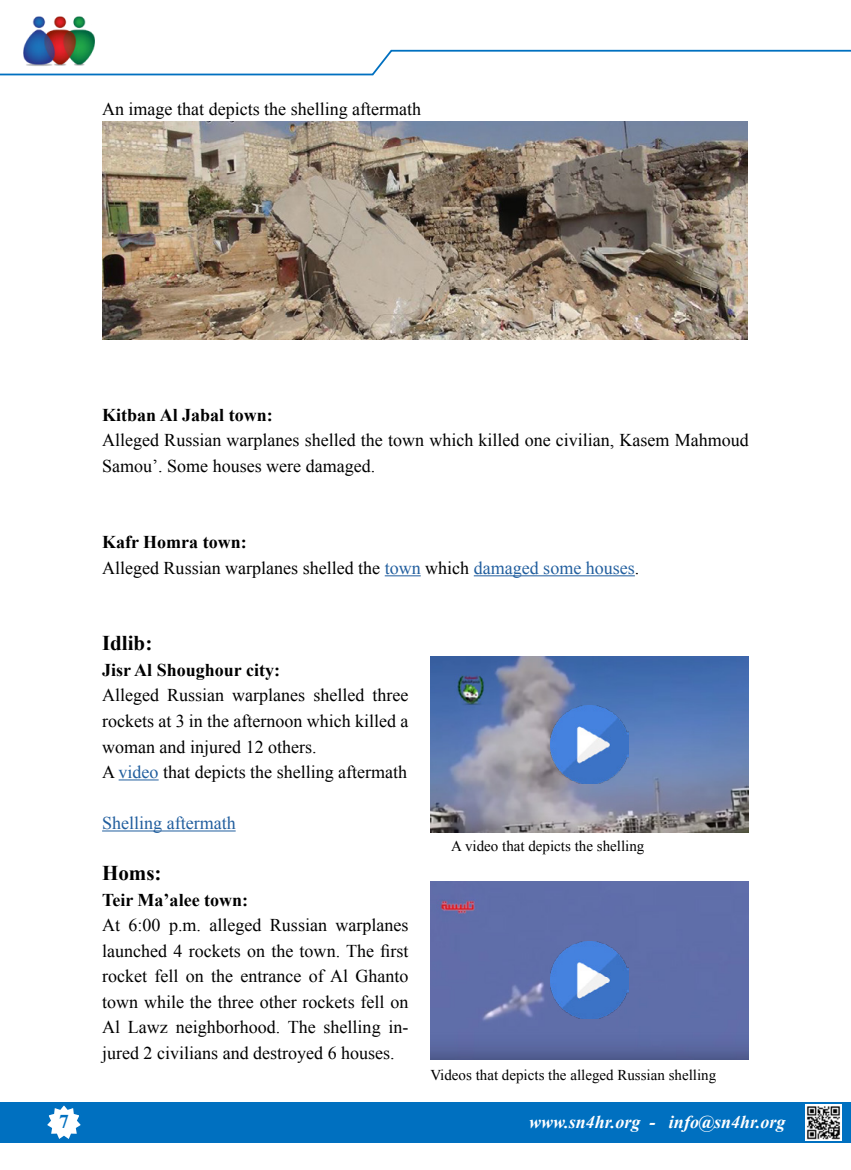
<style>
.page{position:relative;width:851px;height:1170px;background:#fff}
.page>*{position:absolute;margin:0;border:0;box-sizing:border-box;transform-origin:0 0}
.t1{font:700 21px "Times New Roman";color:#000}
.t2{font:700 19.5px "Times New Roman";color:#0070c0}
.t3{font:18px/25.5px "Times New Roman";color:#000}
.t4{font:700 18px "Times New Roman";color:#000}
.t5{font:italic 700 18px "Times New Roman";color:#fff}
.t6{font:18px "Times New Roman";color:#215e9e}
.t7{font:15px "Times New Roman";color:#000}
.s1{font-weight:700}
.s2{color:#215e9e}
</style>
<div class="page">
<img style="left:23px;top:16px;width:72px;height:33px">
<div style="left:0;top:1101px;width:850px;height:41px;background:#0070c0"></div>
<svg style="left:44px;top:1101px;width:40px;height:38px"></svg>
<svg style="left:0;top:49px;width:850px;height:27px"></svg>
<img style="left:805px;top:1104px;width:36px;height:36px">
<hr style="left:384px;top:575px;width:36px;height:1px;background:#215e9e">
<hr style="left:473px;top:575px;width:161px;height:1px;background:#215e9e">
<hr style="left:119px;top:779px;width:40px;height:1px;background:#215e9e">
<hr style="left:102px;top:830px;width:134px;height:1px;background:#215e9e">
<img style="left:102px;top:121px;width:645px;height:218px">
<img style="left:430px;top:656px;width:318px;height:176px">
<img style="left:430px;top:881px;width:318px;height:178px">
<img style="left:550px;top:705px;width:78px;height:78px">
<img style="left:550px;top:941px;width:78px;height:77px">
<p class="t3" style="left:102px;top:95px;width:320px">An image that depicts the shelling aftermath</p>
<p class="t2" style="left:59px;top:1107px;width:11px">7</p>
<p class="t4" style="left:102px;top:402px;width:172px">Kitban Al Jabal town:</p>
<p class="t3" style="left:102px;top:427px;width:648px">Alleged Russian warplanes shelled the town which killed one civilian, Kasem Mahmoud<br>Samou .’ Some houses were damaged.</p>
<p class="t3" style="left:102px;top:529px;width:538px"><span class="s1">Kafr Homra town:<br></span>Alleged Russian warplanes shelled the <span class="s2">town</span> which <span class="s2">damaged some houses</span>.</p>
<p class="t1" style="left:102px;top:628px;width:52px">Idlib:</p>
<p class="t4" style="left:102px;top:657px;width:179px">Jisr Al Shoughour city:</p>
<p class="t3" style="left:102px;top:682px;width:308px">Alleged Russian warplanes shelled three rockets at in3 the afternoon which killed a woman and injured 12 others.<br>A <span class="s2">video</span> that depicts the shelling aftermath</p>
<p class="t6" style="left:102px;top:810px;width:135px">Shelling aftermath</p>
<p class="t1" style="left:102px;top:858px;width:61px">Homs:</p>
<p class="t4" style="left:102px;top:887px;width:147px">Teir Ma’alee town:</p>
<p class="t3" style="left:335px;top:911px;width:74px">warplanes</p>
<p class="t3" style="left:209px;top:911px;width:53px">alleged</p>
<p class="t3" style="left:270px;top:911px;width:59px">Russian</p>
<p class="t3" style="left:102px;top:911px;width:308px">At<br>launched 4 rockets on the town. The first rocket fell on the entrance of Al Ghanto town while the three other rockets fell on</p>
<p class="t3" style="left:102px;top:1039px;width:294px">jured 2 civilians and destroyed 6 houses.</p>
<p class="t3" style="left:128px;top:911px;width:34px">6:00</p>
<p class="t3" style="left:169px;top:911px;width:34px">m.p .</p>
<p class="t3" style="left:102px;top:1014px;width:308px">Al Lawz neighborhood. The shelling in-</p>
<p class="t7" style="left:451px;top:835px;width:194px">A video that depicts the shelling</p>
<p class="t7" style="left:430px;top:1065px;width:287px">Videos that depicts the alleged Russian shelling</p>
<p class="t5" style="left:529px;top:1108px;width:113px">www.sn4hr.org</p>
<p class="t5" style="left:649px;top:1108px;width:7px">-</p>
<p class="t5" style="left:669px;top:1108px;width:118px">info@sn4hr.org</p>
</div>
